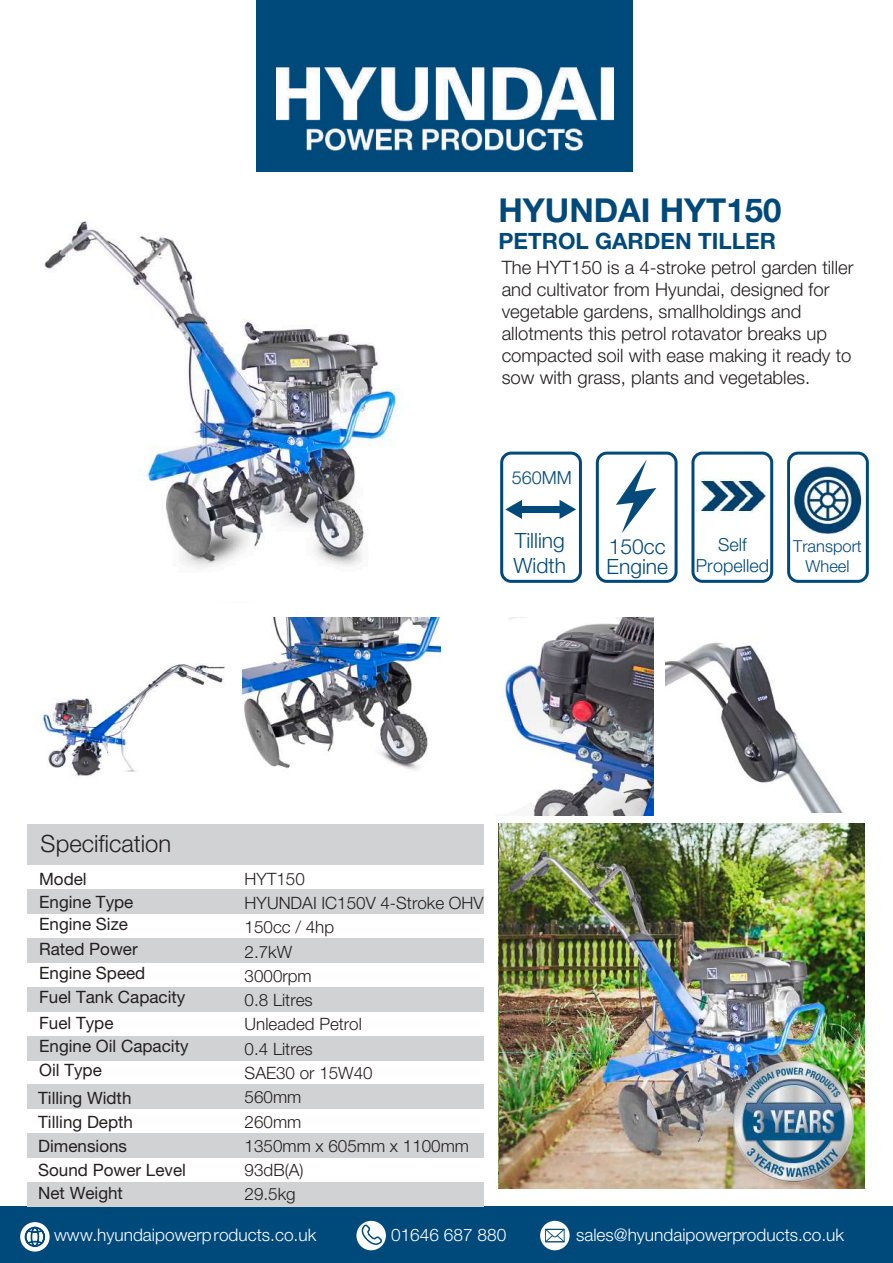
<style>
.page{position:relative;width:893px;height:1263px;background:#fff}
.page>*{position:absolute;margin:0;border:0;box-sizing:border-box;transform-origin:0 0}
.t1{font:700 33px "Helvetica Neue LT Pro";color:#00497b}
.t2{font:300 23.85px "Helvetica Neue LT Pro";color:#231f20}
.t3{font:700 22.5px "Helvetica Neue LT Pro";color:#00497b}
.t4{font:300 21px/25.2px "Helvetica Neue LT Pro";color:#00497b}
.t5{font:300 18.45px/21.9px "Helvetica Neue LT Pro";color:#231f20}
.t6{font:300 18px/21.6px "Helvetica Neue LT Pro";color:#00497b;text-align:center}
.t7{font:300 17.25px "Helvetica Neue LT Pro";color:#fff}
.t8{font:16.95px/23.9px "Helvetica Neue LT Pro";color:#231f20}
.t9{font:300 16.95px/24.3px "Helvetica Neue LT Pro";color:#231f20}
.t10{font:300 16.5px/19.8px "Helvetica Neue LT Pro";color:#00497b;text-align:center}
</style>
<div class="page">
<img style="left:700px;top:473px;width:67px;height:41px">
<div style="left:257px;top:0;width:376px;height:171px;background:#00497b"></div>
<img style="left:276px;top:67px;width:338px;height:84px">
<div style="left:28px;top:824px;width:456px;height:41px;background:#d1d2d4"></div>
<div style="left:28px;top:889px;width:456px;height:25px;background:#d1d2d4"></div>
<div style="left:28px;top:938px;width:456px;height:25px;background:#d1d2d4"></div>
<div style="left:28px;top:987px;width:456px;height:25px;background:#d1d2d4"></div>
<div style="left:28px;top:1036px;width:456px;height:25px;background:#d1d2d4"></div>
<div style="left:0;top:1206px;width:893px;height:57px;background:#00497b"></div>
<svg style="left:20px;top:1222px;width:30px;height:29px"></svg>
<svg style="left:25px;top:1227px;width:20px;height:20px"></svg>
<div style="left:356px;top:1221px;width:30px;height:29px;background:#fff;border-radius:50%"></div>
<svg style="left:360px;top:1221px;width:23px;height:25px"></svg>
<svg style="left:540px;top:1221px;width:30px;height:29px"></svg>
<svg style="left:545px;top:1229px;width:20px;height:13px"></svg>
<div style="left:500px;top:452px;width:82px;height:131px;border:3px solid #00497b;border-radius:10px"></div>
<div style="left:596px;top:452px;width:82px;height:131px;border:3px solid #00497b;border-radius:10px"></div>
<div style="left:691px;top:452px;width:82px;height:131px;border:3px solid #00497b;border-radius:10px"></div>
<div style="left:787px;top:452px;width:82px;height:131px;border:3px solid #00497b;border-radius:10px"></div>
<div style="left:521px;top:506px;width:39px;height:7px;background:#00497b"></div>
<svg style="left:505px;top:500px;width:17px;height:19px"></svg>
<svg style="left:559px;top:500px;width:17px;height:19px"></svg>
<svg style="left:616px;top:459px;width:41px;height:74px"></svg>
<img style="left:44px;top:221px;width:359px;height:346px">
<img style="left:39px;top:663px;width:186px;height:113px">
<img style="left:666px;top:642px;width:178px;height:170px">
<img style="left:501px;top:618px;width:152px;height:198px">
<img style="left:243px;top:618px;width:197px;height:152px">
<img style="left:499px;top:824px;width:365px;height:364px">
<img style="left:734px;top:1061px;width:120px;height:120px">
<div style="left:28px;top:1084px;width:456px;height:24px;background:#d1d2d4"></div>
<div style="left:28px;top:1133px;width:456px;height:24px;background:#d1d2d4"></div>
<div style="left:28px;top:1182px;width:456px;height:24px;background:#d1d2d4"></div>
<img style="left:791px;top:463px;width:72px;height:72px">
<h1 class="t1" style="left:498px;top:190px;width:285px">HYUNDAI HYT150</h1>
<p class="t3" style="left:498px;top:227px;width:279px">PETROL GARDEN TILLER</p>
<p class="t5" style="left:502px;top:256px;width:353px">The HYT150 is a 4-stroke petrol garden tiller and cultivator from Hyundai, designed for vegetable gardens, smallholdings and allotments this petrol rotavator breaks up compacted soil with ease making it ready to sow with grass, plants and vegetables.</p>
<p class="t6" style="left:512px;top:466px;width:62px">560MM</p>
<p class="t4" style="left:514px;top:527px;width:54px">Tilling<br>Width</p>
<p class="t6" style="left:696px;top:533px;width:75px">Self<br>Propelled</p>
<p class="t4" style="left:607px;top:536px;width:63px;line-height:19.5px">150cc<br>Engine</p>
<p class="t10" style="left:793px;top:536px;width:70px">Transport<br>Wheel</p>
<p class="t2" style="left:41px;top:829px;width:132px">Specification</p>
<p class="t8" style="left:39px;top:867px;width:96px;line-height:22.5px">Model<br>Engine Type<br>Engine Size</p>
<p class="t8" style="left:39px;top:936px;width:148px;line-height:24.8px">Rated Power<br>Engine Speed<br>Fuel Tank Capacity<br>Fuel Type</p>
<p class="t8" style="left:39px;top:1033px;width:151px;line-height:24.5px">Engine Oil Capacity<br>Oil Type</p>
<p class="t8" style="left:38px;top:1086px;width:149px">Tilling Width<br>Tilling Depth<br>Dimensions<br>Sound Power Level<br>Net Weight</p>
<p class="t9" style="left:245px;top:866px;width:240px">HYT150<br>HYUNDAI IC150V 4-Stroke OHV<br>150cc / 4hp<br>2.7kW<br>3000rpm<br>0.8 Litres<br>Unleaded Petrol<br>0.4 Litres<br>SAE30 or 15W40<br>560mm<br>260mm<br>1350mm x 605mm x 1100mm<br>93dB(A)<br>29.5kg</p>
<p class="t7" style="left:54px;top:1224px;width:264px">www.hyundaipowerproducts.co.uk</p>
<p class="t7" style="left:391px;top:1224px;width:117px">01646 687 880</p>
<p class="t7" style="left:576px;top:1224px;width:270px">sales@hyundaipowerproducts.co.uk</p>
</div>
